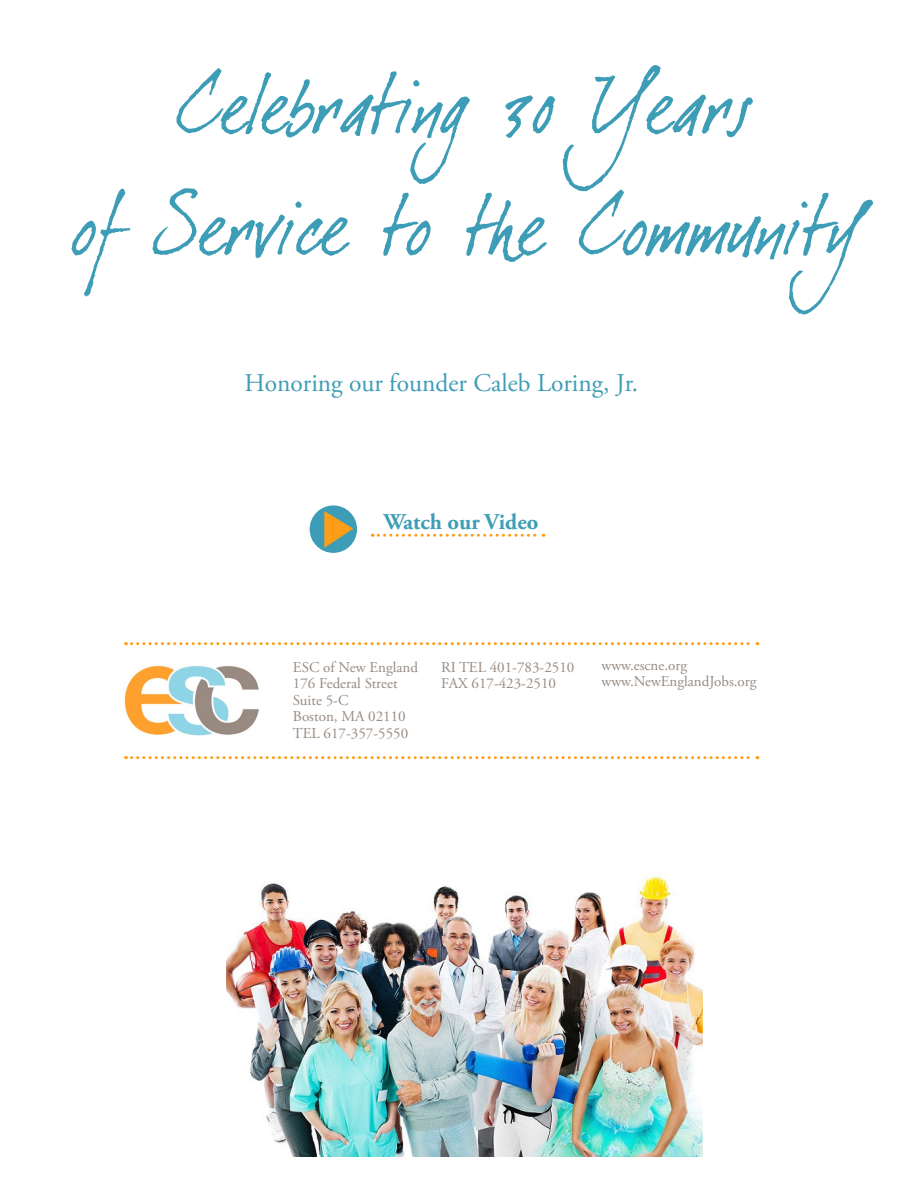
<style>
.page{position:relative;width:918px;height:1188px;background:#fff}
.page>*{position:absolute;margin:0;border:0;box-sizing:border-box;transform-origin:0 0}
.t1{font:25.5px "Adobe Garamond Pro";color:#3e9db6}
.t2{font:700 22.5px "Adobe Garamond Pro";color:#3e9db6}
.t3{font:15px/16.5px "Adobe Garamond Pro";color:#978b82}
</style>
<div class="page">
<img style="left:124px;top:665px;width:135px;height:71px">
<img style="left:226px;top:876px;width:476px;height:281px">
<svg style="left:372px;top:534px;width:172px;height:3px"></svg>
<svg style="left:125px;top:756px;width:633px;height:3px"></svg>
<svg style="left:71px;top:188px;width:802px;height:126px"></svg>
<svg style="left:176px;top:65px;width:577px;height:126px"></svg>
<div style="left:310px;top:505px;width:47px;height:48px;background:#3e9db6;border-radius:50%"></div>
<svg style="left:324px;top:511px;width:29px;height:37px"></svg>
<svg style="left:125px;top:642px;width:633px;height:3px"></svg>
<h1 class="t1" style="left:245px;top:367px;width:395px">Honoring our founder Caleb Loring, Jr.</h1>
<h2 class="t2" style="left:384px;top:509px;width:156px">Watch our Video</h2>
<p class="t3" style="left:293px;top:659px;width:127px">ESC of New England<br>176 Federal Street<br>Suite 5-C<br>Boston, MA 02110<br>TEL 617-357-5550</p>
<p class="t3" style="left:441px;top:659px;width:135px">RI TEL 401-783-2510<br>FAX 617-423-2510</p>
<p class="t3" style="left:601px;top:657px;width:157px">www.escne.org www.NewEnglandJobs.org</p>
</div>
